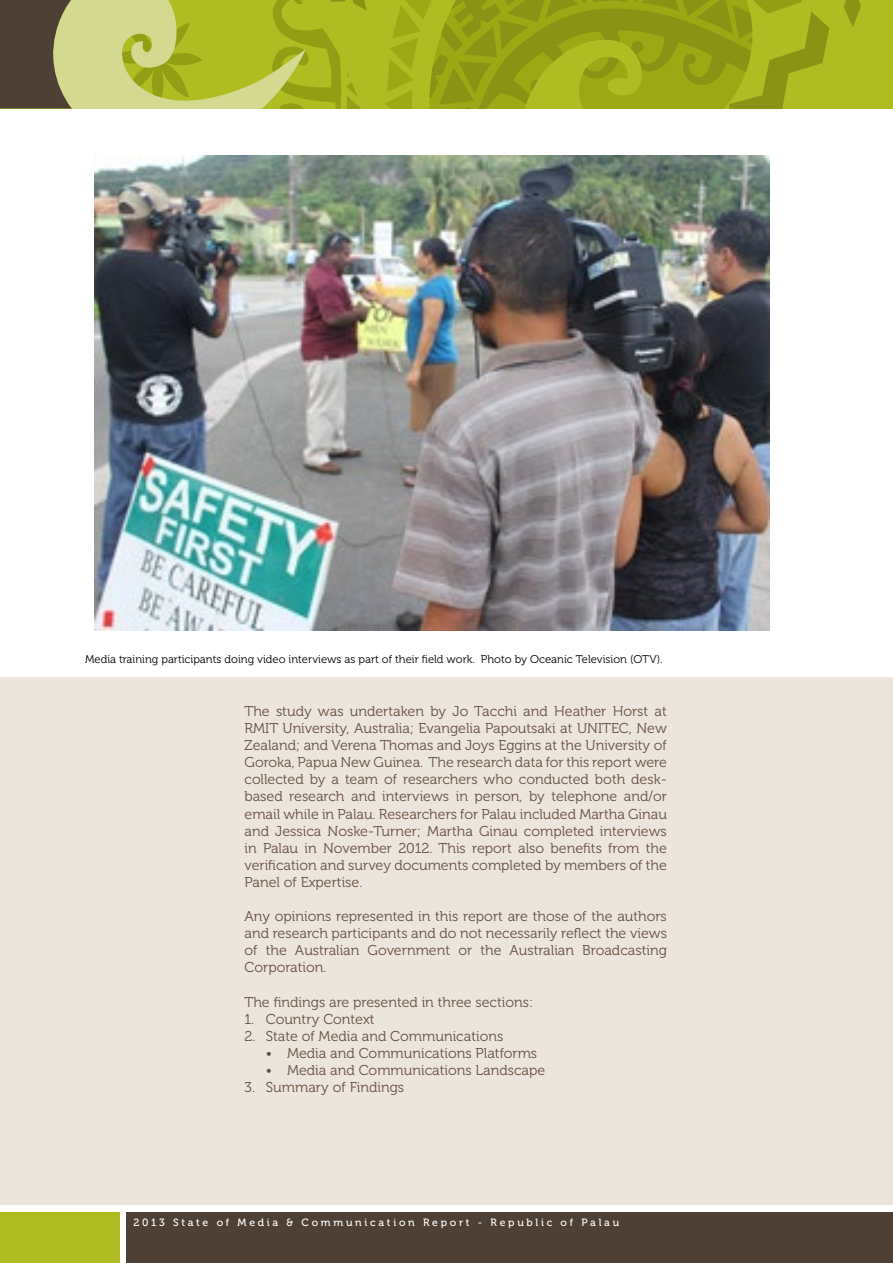
<style>
.page{position:relative;width:893px;height:1263px;background:#fff}
.page>*{position:absolute;margin:0;border:0;box-sizing:border-box;transform-origin:0 0}
.t1{font:14.25px/17.1px "Museo 300";color:#685041;text-align:justify}
.t2{font:11.25px "Museo 300";color:#000}
.t3{font:10.5px "Museo 500";letter-spacing:.26em;color:#fff}
</style>
<div class="page">
<div style="left:0;top:677px;width:893px;height:528px;background:#ebe5dd"></div>
<img style="left:94px;top:156px;width:675px;height:474px">
<div style="left:0;top:1213px;width:120px;height:50px;background:#afbc22"></div>
<div style="left:126px;top:1213px;width:767px;height:50px;background:#4e4034"></div>
<svg style="left:0;top:0;width:893px;height:108px;background:#a1ab2b"></svg>
<p class="t2" style="left:85px;top:653px;width:579px">Media training participants doing video interviews as part of their field work. Photo by Oceanic Television (OTV).</p>
<p class="t1" style="left:244px;top:703px;width:424px">The study was undertaken by Jo Tacchi and Heather Horst at<br>RMIT University, Australia; Evangelia Papoutsaki at UNITE</p>
<p class="t1" style="left:245px;top:720px;width:424px;text-indent:374px">C, New Zealand; and Verena Thomas and Joys Eggins at the University of Goroka, Papua New Guinea. The research data for this report were collected by a team of researchers who conducted both desk&shy;based research and interviews in person, by telephone and/or email while in Palau. Researchers for Palau included Martha Ginau and Jessica Noske-Turner; Martha Ginau completed interviews in Palau in November 2012. This report also benefits from the verification and survey documents completed by members of the Panel of Expertise.</p>
<p class="t1" style="left:245px;top:908px;width:424px">Any opinions represented in this report are those of the authors and research participants and do not necessarily reflect the views of the Australian Government or the Australian Broadcasting Corporation.</p>
<p class="t1" style="left:245px;top:993px;width:290px">The findings are presented in three sections:</p>
<p class="t1" style="left:245px;top:1010px;width:132px">1. Country Context</p>
<p class="t1" style="left:245px;top:1028px;width:260px">2. State of Media and Communications</p>
<p class="t1" style="left:266px;top:1045px;width:273px">• Media and Communications Platforms</p>
<p class="t1" style="left:266px;top:1062px;width:281px">• Media and Communications Landscape</p>
<p class="t1" style="left:245px;top:1079px;width:161px">3. Summary of Findings</p>
<p class="t3" style="left:134px;top:1217px;width:487px">2013 State of Media &amp; Communication Report - Republic of Palau</p>
</div>
